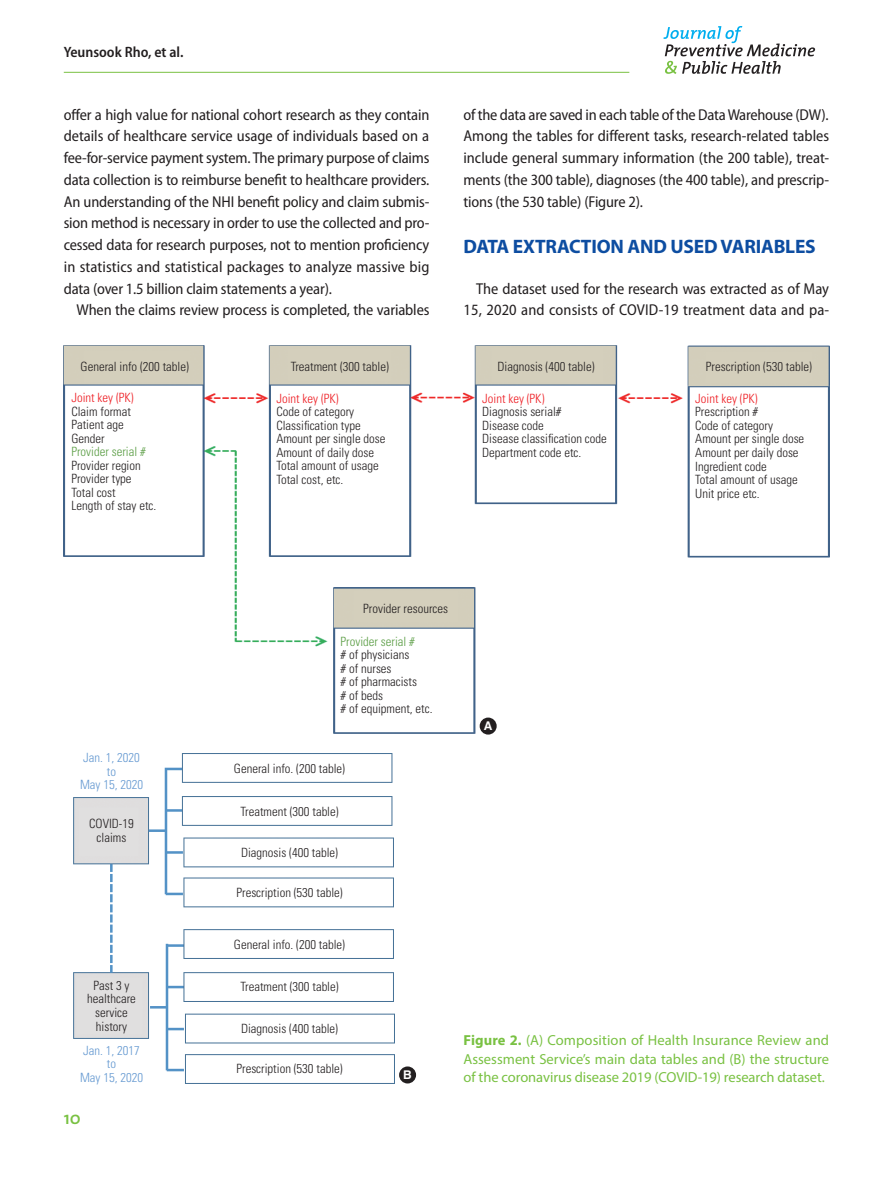
<style>
.page{position:relative;width:893px;height:1191px;background:#fff}
.page>*{position:absolute;margin:0;border:0;box-sizing:border-box;transform-origin:0 0}
.jpmph_대제목{font:700 19.5px "Myriad Pro";letter-spacing:-.01em;color:#0d4da1}
.t1{font:600 18px "The Mix";color:#79c142}
.jpmph_본문{font:semi-condensed 15.75px/21.8px "Myriad Pro";letter-spacing:-.01em;color:#231f20;text-align:justify}
.jpmph_하시라-이름{font:600 semi-condensed 15px "Myriad Pro";color:#231f20}
.jpmph_표그림캡션{font:14.55px/18.8px "Myriad Pro";letter-spacing:-.005em;color:#79c142;text-align:justify}
.그림지문{font:300 condensed 12.75px/13.5px "Univers LT Std";color:#231f20}
.그림지문-2{font:300 condensed 12.75px "Univers LT Std";color:#ee1d23}
.그림지문-3{font:300 condensed 12.75px "Univers LT Std";color:#6599d1}
.그림지문-4{font:300 condensed 12.75px "Univers LT Std";color:#5a9d44}
.t2{font:700 12px "Helvetica LT Std";color:#fff}
.s1{font-weight:700}
</style>
<div class="page">
<hr style="left:64px;top:72px;width:565px;height:1px;background:#79c142">
<svg style="left:663px;top:26px;width:152px;height:48px"></svg>
<img style="left:64px;top:346px;width:765px;height:388px">
<div style="left:480px;top:717px;width:17px;height:17px;background:#231f20;border-radius:50%"></div>
<img style="left:73px;top:753px;width:322px;height:331px">
<div style="left:399px;top:1066px;width:17px;height:17px;background:#231f20;border-radius:50%"></div>
<p class="jpmph_하시라-이름" style="left:64px;top:43px;width:121px">Yeunsook Rho, et al.</p>
<p class="jpmph_본문" style="left:64px;top:104px;width:367px">offer a high value for national cohort research as they contain details of healthcare service usage of individuals based on a fee-for-service payment system. The primary purpose of claims data collection is to reimburse benefit to healthcare providers.<br>An understanding of the NHI benefit policy and claim submis&shy;sion method is necessary in order to use the collected and pro&shy;cessed data for research purposes, not to mention proficiency in statistics and statistical packages to analyze massive big data (over 1.5 billion claim statements a year).</p>
<p class="jpmph_본문" style="left:77px;top:299px;width:354px">When the claims review process is completed, the variables</p>
<p class="그림지문" style="left:81px;top:359px;width:110px">General info (200 table)</p>
<p class="그림지문-2" style="left:71px;top:390px;width:64px">Joint key (PK)</p>
<p class="그림지문" style="left:71px;top:404px;width:61px">Claim format</p>
<p class="그림지문" style="left:71px;top:418px;width:54px">Patient age</p>
<p class="그림지문" style="left:71px;top:431px;width:35px">Gender</p>
<p class="그림지문-4" style="left:71px;top:444px;width:76px">Provider serial #</p>
<p class="그림지문" style="left:71px;top:458px;width:71px">Provider region</p>
<p class="그림지문" style="left:71px;top:472px;width:62px">Provider type</p>
<p class="그림지문" style="left:71px;top:485px;width:46px">Total cost</p>
<p class="그림지문" style="left:71px;top:499px;width:86px">Length of stay etc.</p>
<p class="그림지문" style="left:291px;top:359px;width:100px">Treatment (300 table)</p>
<p class="그림지문-2" style="left:276px;top:390px;width:64px">Joint key (PK)</p>
<p class="그림지문" style="left:276px;top:405px;width:79px">Code of category</p>
<p class="그림지문" style="left:276px;top:418px;width:86px">Classification type</p>
<p class="그림지문" style="left:276px;top:432px;width:111px">Amount per single dose<br>Amount of daily dose</p>
<p class="그림지문" style="left:276px;top:459px;width:104px">Total amount of usage</p>
<p class="그림지문" style="left:276px;top:472px;width:69px">Total cost, etc.</p>
<p class="jpmph_본문" style="left:463px;top:104px;width:367px">of the data are saved in each table of the Data Warehouse (DW).<br>Among the tables for different tasks, research-related tables include general summary information (the 200 table), treat&shy;ments (the 300 table), diagnoses (the 400 table), and prescrip&shy;tions (the 530 table) (Figure 2).</p>
<p class="jpmph_대제목" style="left:463px;top:234px;width:354px">DATA EXTRACTION AND USED VARIABLES</p>
<p class="jpmph_본문" style="left:463px;top:278px;width:367px;text-align:right">The dataset used for the research was extracted as of May<br>15, 2020 and consists of COVID-19 treatment data and pa-</p>
<p class="그림지문" style="left:497px;top:359px;width:98px">Diagnosis (400 table)</p>
<p class="그림지문" style="left:706px;top:359px;width:108px">Prescription (530 table)</p>
<p class="그림지문-2" style="left:482px;top:390px;width:64px">Joint key (PK)</p>
<p class="그림지문" style="left:482px;top:405px;width:81px">Diagnosis serial#</p>
<p class="그림지문" style="left:482px;top:418px;width:63px">Disease code</p>
<p class="그림지문" style="left:482px;top:432px;width:126px">Disease classification code</p>
<p class="그림지문" style="left:482px;top:445px;width:101px">Department code etc.</p>
<p class="그림지문-2" style="left:695px;top:391px;width:64px">Joint key (PK)</p>
<p class="그림지문" style="left:695px;top:405px;width:65px">Prescription #</p>
<p class="그림지문" style="left:695px;top:419px;width:79px">Code of category</p>
<p class="그림지문" style="left:695px;top:432px;width:111px">Amount per single dose</p>
<p class="그림지문" style="left:695px;top:446px;width:105px">Amount per daily dose</p>
<p class="그림지문" style="left:695px;top:459px;width:73px">Ingredient code</p>
<p class="그림지문" style="left:695px;top:473px;width:104px">Total amount of usage</p>
<p class="그림지문" style="left:695px;top:486px;width:66px">Unit price etc.</p>
<p class="그림지문-3" style="left:83px;top:750px;width:58px">Jan. 1, 2020</p>
<p class="그림지문-3" style="left:107px;top:763px;width:11px">to</p>
<p class="그림지문-3" style="left:80px;top:777px;width:64px">May 15, 2020</p>
<p class="그림지문" style="left:89px;top:817px;width:46px">COVID-19</p>
<p class="그림지문" style="left:97px;top:830px;width:31px">claims</p>
<p class="그림지문" style="left:93px;top:978px;width:38px">Past 3 y</p>
<p class="그림지문" style="left:87px;top:992px;width:50px;text-align:center">healthcare service</p>
<p class="그림지문" style="left:96px;top:1019px;width:33px">history</p>
<p class="그림지문-3" style="left:83px;top:1042px;width:58px">Jan. 1, 2017</p>
<p class="그림지문-3" style="left:107px;top:1056px;width:11px">to</p>
<p class="그림지문-3" style="left:80px;top:1069px;width:64px">May 15, 2020</p>
<p class="t1" style="left:64px;top:1103px;width:19px">10</p>
<p class="그림지문" style="left:363px;top:602px;width:86px">Provider resources</p>
<p class="그림지문-4" style="left:341px;top:633px;width:76px">Provider serial #</p>
<p class="그림지문" style="left:341px;top:648px;width:70px"># of physicians</p>
<p class="그림지문" style="left:341px;top:661px;width:52px"># of nurses</p>
<p class="그림지문" style="left:341px;top:675px;width:78px"># of pharmacists</p>
<p class="그림지문" style="left:341px;top:688px;width:44px"># of beds</p>
<p class="그림지문" style="left:341px;top:702px;width:94px"># of equipment, etc.</p>
<p class="그림지문" style="left:234px;top:761px;width:113px">General info. (200 table)</p>
<p class="그림지문" style="left:240px;top:804px;width:100px">Treatment (300 table)</p>
<p class="그림지문" style="left:241px;top:845px;width:98px">Diagnosis (400 table)</p>
<p class="그림지문" style="left:236px;top:885px;width:108px">Prescription (530 table)</p>
<p class="그림지문" style="left:234px;top:937px;width:113px">General info. (200 table)</p>
<p class="그림지문" style="left:240px;top:980px;width:100px">Treatment (300 table)</p>
<p class="그림지문" style="left:241px;top:1021px;width:98px">Diagnosis (400 table)</p>
<p class="그림지문" style="left:236px;top:1061px;width:108px">Prescription (530 table)</p>
<p class="t2" style="left:403px;top:1067px;width:10px">B</p>
<p class="t2" style="left:484px;top:718px;width:10px">A</p>
<p class="jpmph_표그림캡션" style="left:463px;top:1030px;width:367px"><span class="s1">Figure 2.</span> (A) Composition of Health Insurance Review and Assessment Service’s main data tables and (B) the structure of the coronavirus disease 2019 (COVID-19) research dataset.</p>
</div>
